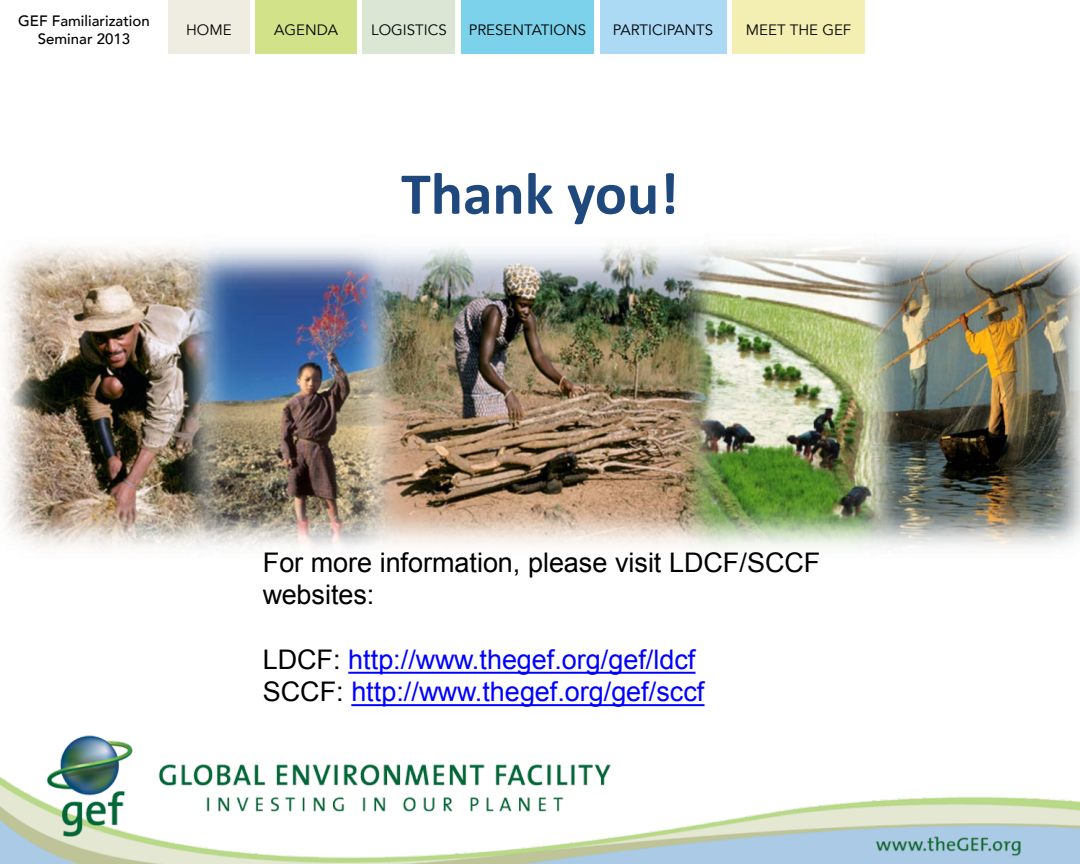
<style>
.page{position:relative;width:1080px;height:864px;background:#fff}
.page>*{position:absolute;margin:0;border:0;box-sizing:border-box;transform-origin:0 0}
.t1{font:700 60px "Calibri";color:#1f497d}
.t2{font:27px/32.4px "Arial";color:#00f}
.t3{font:27px/32.4px "Arial";color:#000}
.t4{font:15px "Avenir";color:#000}
.t5{font:500 15px/18px "Avenir";color:#000;text-align:center}
.s1{color:#000}
</style>
<div class="page">
<div style="left:168px;top:0;width:82px;height:54px;background:#efede2"></div>
<div style="left:600px;top:0;width:126px;height:54px;background:#acdaf5"></div>
<div style="left:363px;top:0;width:92px;height:54px;background:#dbe7d4"></div>
<div style="left:732px;top:0;width:133px;height:54px;background:#f3efb3"></div>
<div style="left:256px;top:0;width:101px;height:54px;background:#d2e288"></div>
<div style="left:461px;top:0;width:133px;height:54px;background:#7bd2ea"></div>
<img style="left:0;top:735px;width:1080px;height:129px">
<img style="left:3px;top:246px;width:172px;height:302px">
<img style="left:910px;top:246px;width:170px;height:302px">
<img style="left:405px;top:246px;width:264px;height:300px">
<img style="left:175px;top:246px;width:230px;height:303px">
<img style="left:669px;top:245px;width:241px;height:304px">
<svg style="left:348px;top:672px;width:348px;height:2px"></svg>
<svg style="left:351px;top:704px;width:354px;height:2px"></svg>
<p class="t5" style="left:18px;top:10px;width:133px">GEF Familiarization<br>Seminar 2013</p>
<p class="t4" style="left:186px;top:20px;width:47px">HOME</p>
<p class="t4" style="left:274px;top:20px;width:65px">AGENDA</p>
<p class="t4" style="left:371px;top:20px;width:77px">LOGISTICS</p>
<p class="t4" style="left:469px;top:20px;width:119px">PRESENTATIONS</p>
<p class="t4" style="left:613px;top:20px;width:102px">PARTICIPANTS</p>
<p class="t4" style="left:746px;top:20px;width:107px">MEET THE GEF</p>
<p class="t1" style="left:401px;top:155px;width:279px">Thank you!</p>
<p class="t3" style="left:263px;top:546px;width:559px">For more information, please visit LDCF/SCCF websites:</p>
<p class="t2" style="left:263px;top:643px;width:443px"><span class="s1">LDCF:</span> http://www.thegef.org/gef/ldcf<br><span class="s1">SCCF:</span> http://www.thegef.org/gef/sccf</p>
</div>
